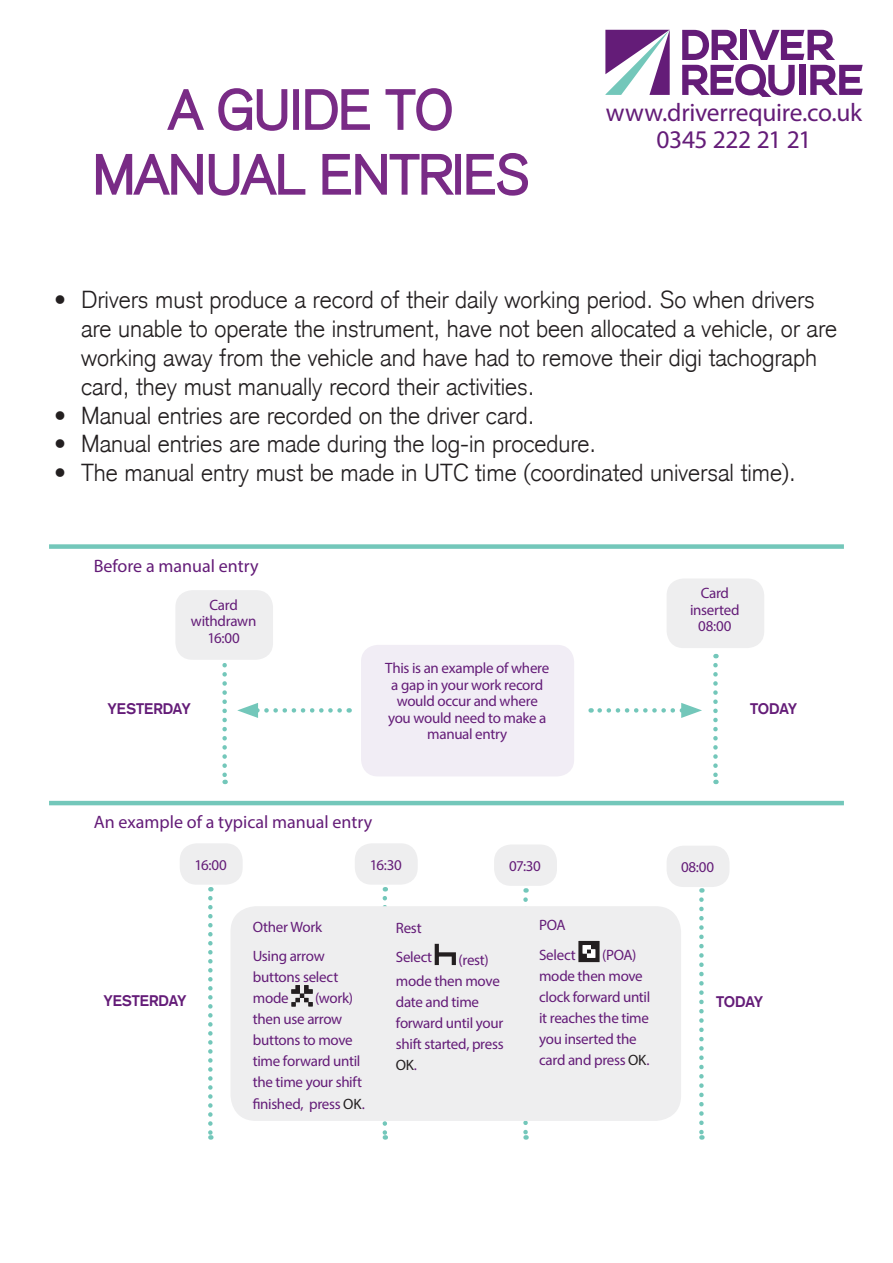
<style>
.page{position:relative;width:893px;height:1263px;background:#fff}
.page>*{position:absolute;margin:0;border:0;box-sizing:border-box;transform-origin:0 0}
.t1{font:300 54px/64.8px "Akzidenz Grotesk CE";color:#792b86;text-align:center}
.t2{font:25.5px/27px "Myriad Pro";letter-spacing:-.015em;color:#641c78;text-align:center}
.t3{font:300 24px/28.8px "Akzidenz Grotesk CE";color:#231f20}
.t4{font:18px "Myriad Pro";color:#641c78}
.t5{font:15px/21px "Myriad Pro";letter-spacing:-.02em;color:#641c78}
.t6{font:700 15px "Akzidenz Grotesk";letter-spacing:-.01em;color:#641c78}
.s1{color:#231f20}
</style>
<div class="page">
<svg style="left:167px;top:89px;width:37px;height:41px"></svg>
<svg style="left:218px;top:88px;width:70px;height:43px"></svg>
<div style="left:293px;top:89px;width:6px;height:41px;border:2px solid #792b86"></div>
<svg style="left:305px;top:89px;width:65px;height:41px"></svg>
<svg style="left:385px;top:88px;width:67px;height:43px"></svg>
<svg style="left:95px;top:154px;width:211px;height:42px"></svg>
<svg style="left:322px;top:154px;width:132px;height:41px"></svg>
<div style="left:455px;top:154px;width:6px;height:41px;border:2px solid #792b86"></div>
<svg style="left:466px;top:153px;width:62px;height:43px"></svg>
<svg style="left:523px;top:899px;width:5px;height:241px"></svg>
<div style="left:494px;top:844px;width:63px;height:42px;background:#eeeeef;border-radius:17px"></div>
<svg style="left:208px;top:898px;width:5px;height:242px"></svg>
<svg style="left:383px;top:898px;width:4px;height:242px"></svg>
<div style="left:180px;top:843px;width:63px;height:42px;background:#eeeeef;border-radius:17px"></div>
<div style="left:230px;top:906px;width:451px;height:215px;background:#eeeeef;border-radius:26px"></div>
<svg style="left:435px;top:944px;width:21px;height:21px"></svg>
<svg style="left:578px;top:941px;width:22px;height:21px"></svg>
<svg style="left:699px;top:899px;width:5px;height:241px"></svg>
<svg style="left:291px;top:985px;width:22px;height:21px"></svg>
<hr style="left:49px;top:801px;width:795px;height:4px;background:#73c7ba">
<svg style="left:222px;top:665px;width:5px;height:119px"></svg>
<svg style="left:713px;top:665px;width:5px;height:119px"></svg>
<div style="left:175px;top:590px;width:98px;height:70px;background:#eeeeef;border-radius:17px"></div>
<div style="left:361px;top:645px;width:213px;height:131px;background:#f1edf5;border-radius:17px"></div>
<svg style="left:237px;top:703px;width:103px;height:15px"></svg>
<svg style="left:600px;top:703px;width:102px;height:15px"></svg>
<div style="left:49px;top:544px;width:795px;height:5px;background:#73c7ba"></div>
<div style="left:667px;top:578px;width:97px;height:70px;background:#eeeeef;border-radius:17px"></div>
<div style="left:667px;top:846px;width:62px;height:41px;background:#eeeeef;border-radius:17px"></div>
<div style="left:355px;top:843px;width:63px;height:42px;background:#eeeeef;border-radius:17px"></div>
<svg style="left:605px;top:30px;width:65px;height:65px"></svg>
<svg style="left:682px;top:30px;width:181px;height:67px"></svg>
<h1 class="t1" style="left:93px;top:77px;width:437px">A GUIDE TO<br>MANUAL ENTRIES</h1>
<h2 class="t2" style="left:606px;top:99px;width:258px">www.driverrequire.co.uk<br>0345 222 21 21</h2>
<p class="t3" style="left:81px;top:285px;width:758px;text-indent:-27px">• Drivers must produce a record of their daily working period. So when drivers are unable to operate the instrument, have not been allocated a vehicle, or are working away from the vehicle and have had to remove their digi tachograph card, they must manually record their activities.</p>
<h3 class="t3" style="left:54px;top:401px;width:482px">• Manual entries are recorded on the driver card.</h3>
<h3 class="t3" style="left:54px;top:429px;width:544px">• Manual entries are made during the log-in procedure.</h3>
<h3 class="t3" style="left:54px;top:458px;width:743px">• The manual entry must be made in UTC time (coordinated universal time).</h3>
<p class="t4" style="left:94px;top:554px;width:166px">Before a manual entry</p>
<p class="t5" style="left:191px;top:596px;width:67px;line-height:16.5px;text-align:center">Card withdrawn<br>16:00</p>
<p class="t5" style="left:690px;top:585px;width:51px;line-height:16.5px;text-align:center">Card inserted<br>08:00</p>
<p class="t5" style="left:385px;top:660px;width:166px;line-height:16.5px;text-align:center">This is an example of where a gap in your work record would occur and where you would need to make a manual entry</p>
<p class="t6" style="left:108px;top:700px;width:85px">YESTERDAY</p>
<p class="t6" style="left:750px;top:699px;width:48px">TODAY</p>
<p class="t4" style="left:94px;top:810px;width:280px">An example of a typical manual entry</p>
<p class="t5" style="left:195px;top:854px;width:34px">16:00</p>
<p class="t5" style="left:370px;top:854px;width:33px">16:30</p>
<p class="t5" style="left:681px;top:856px;width:35px">08:00</p>
<p class="t5" style="left:509px;top:855px;width:33px">07:30</p>
<p class="t5" style="left:539px;top:910px;width:38px;line-height:29.5px">POA<br>Select</p>
<p class="t5" style="left:253px;top:912px;width:73px;line-height:29.5px">Other Work<br>Using arrow</p>
<p class="t5" style="left:253px;top:967px;width:87px">buttons select mode</p>
<p class="t5" style="left:396px;top:912px;width:38px;line-height:29.5px">Rest<br>Select</p>
<p class="t5" style="left:539px;top:944px;width:113px;text-indent:63px">(POA) mode then move clock forward until it reaches the time you inserted the card and press <span class="s1">OK</span>.</p>
<p class="t5" style="left:396px;top:949px;width:109px;text-indent:63px">(rest) mode then move date and time forward until your shift started, press<br><span class="s1">OK</span>.</p>
<p class="t5" style="left:253px;top:988px;width:114px;text-indent:62px">(work) then use arrow buttons to move time forward until the time your shift finished, press <span class="s1">OK</span>.</p>
<p class="t6" style="left:103px;top:992px;width:85px">YESTERDAY</p>
<p class="t6" style="left:716px;top:992px;width:48px">TODAY</p>
</div>
